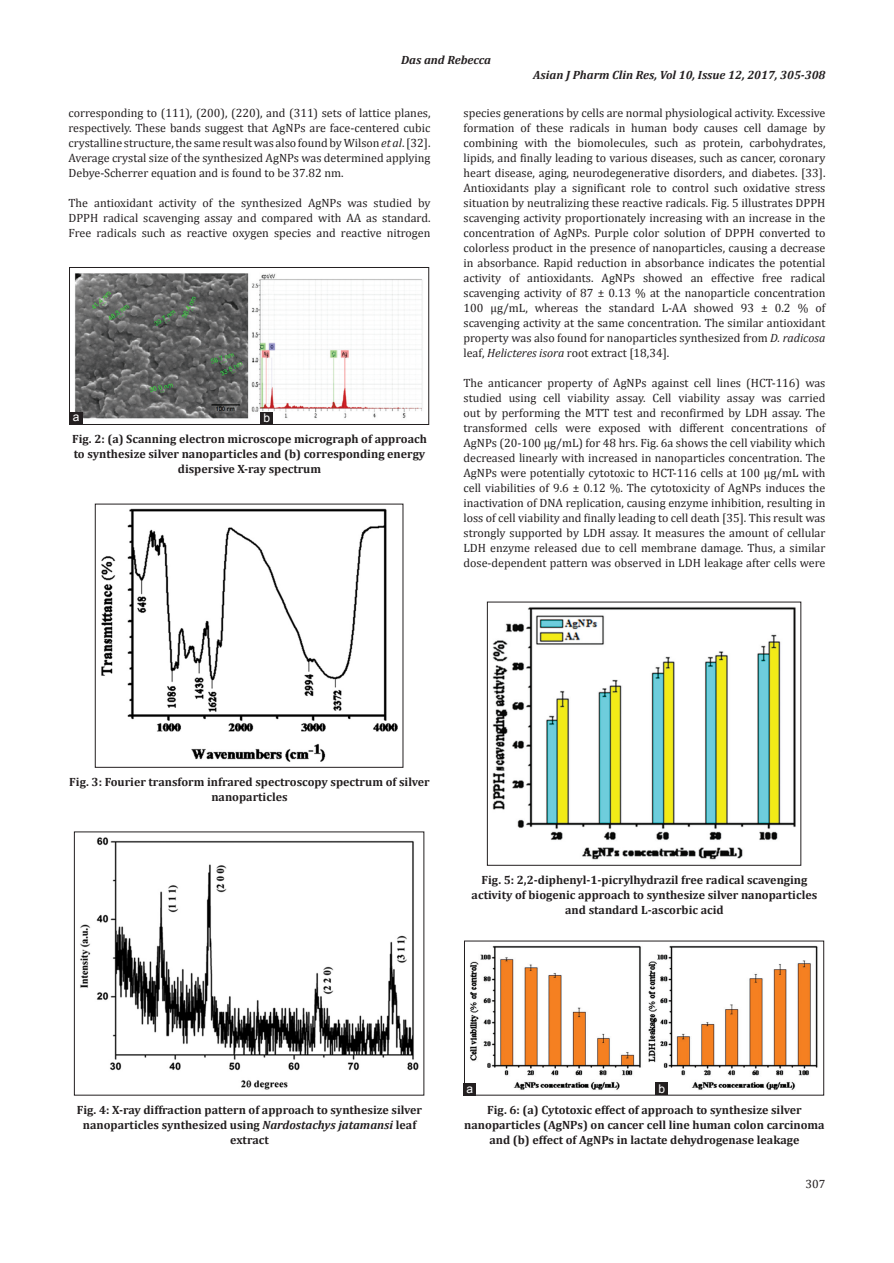
<style>
.page{position:relative;width:894px;height:1263px;background:#fff}
.page>*{position:absolute;margin:0;border:0;box-sizing:border-box;transform-origin:0 0}
.TX{font:12px/15px "Cambria";color:#231f20;text-align:justify}
.FGC{font:700 12px/15px "Cambria";color:#231f20;text-align:center}
.RH{font:italic 700 12px "Cambria";color:#231f20}
.LABEL{font:12px "Arial";color:#fff}
.F_No{font:12px "Cambria";color:#231f20}
.s1{font-style:italic}
</style>
<div class="page">
<img style="left:101px;top:508px;width:297px;height:254px">
<img style="left:80px;top:837px;width:339px;height:253px">
<img style="left:492px;top:607px;width:304px;height:253px">
<img style="left:470px;top:945px;width:348px;height:145px">
<div style="left:655px;top:1082px;width:13px;height:13px;background:#231f20"></div>
<div style="left:463px;top:1083px;width:13px;height:13px;background:#231f20"></div>
<img style="left:74px;top:273px;width:349px;height:150px">
<div style="left:69px;top:267px;width:360px;height:158px;border:1px solid #231f20"></div>
<div style="left:260px;top:412px;width:13px;height:12px;background:#231f20"></div>
<div style="left:70px;top:412px;width:12px;height:12px;background:#231f20"></div>
<p class="RH" style="left:401px;top:51px;width:91px">Das and Rebecca</p>
<p class="RH" style="left:533px;top:66px;width:293px">Asian J Pharm Clin Res, Vol 10, Issue 12, 2017, 305-308</p>
<p class="TX" style="left:68px;top:106px;width:363px">corresponding to (111), (200), (220), and (311) sets of lattice planes, respectively. These bands suggest that AgNPs are face-centered cubic crystalline structure, the same result was also found by Wilson <span class="s1">et al</span>. [32].<br>Average crystal size of the synthesized AgNPs was determined applying Debye-Scherrer equation and is found to be 37.82 nm.</p>
<p class="TX" style="left:68px;top:195px;width:363px">The antioxidant activity of the synthesized AgNPs was studied by DPPH radical scavenging assay and compared with AA as standard.<br>Free radicals such as reactive oxygen species and reactive nitrogen</p>
<p class="LABEL" style="left:73px;top:409px;width:8px">a</p>
<p class="LABEL" style="left:263px;top:410px;width:8px">b</p>
<p class="FGC" style="left:72px;top:431px;width:356px">Fig. 2: (a) Scanning electron microscope micrograph of approach to synthesize silver nanoparticles and (b) corresponding energy dispersive X-ray spectrum</p>
<p class="TX" style="left:463px;top:106px;width:363px">species generations by cells are normal physiological activity. Excessive formation of these radicals in human body causes cell damage by combining with the biomolecules, such as protein, carbohydrates, lipids, and finally leading to various diseases, such as cancer, coronary heart disease, aging, neurodegenerative disorders, and diabetes. [33].<br>Antioxidants play a significant role to control such oxidative stress situation by neutralizing these reactive radicals. Fig. 5 illustrates DPPH scavenging activity proportionately increasing with an increase in the concentration of AgNPs. Purple color solution of DPPH converted to colorless product in the presence of nanoparticles, causing a decrease in absorbance. Rapid reduction in absorbance indicates the potential activity of antioxidants. AgNPs showed an effective free radical scavenging activity of 87 ± 0.13 % at the nanoparticle concentration 100 μg/mL, whereas the standard L-AA showed 93 ± 0.2 % of scavenging activity at the same concentration. The similar antioxidant property was also found for nanoparticles synthesized from <span class="s1">D. radicosa </span>leaf, <span class="s1">Helicteres isora</span> root extract [18,34].</p>
<p class="TX" style="left:463px;top:375px;width:363px">The anticancer property of AgNPs against cell lines (HCT-116) was studied using cell viability assay. Cell viability assay was carried out by performing the MTT test and reconfirmed by LDH assay. The transformed cells were exposed with different concentrations of AgNPs (20-100 μg/mL) for 48 hrs. Fig. 6a shows the cell viability which decreased linearly with increased in nanoparticles concentration. The AgNPs were potentially cytotoxic to HCT-116 cells at 100 μg/mL with cell viabilities of 9.6 ± 0.12 %. The cytotoxicity of AgNPs induces the inactivation of DNA replication, causing enzyme inhibition, resulting in loss of cell viability and finally leading to cell death [35]. This result was strongly supported by LDH assay. It measures the amount of cellular LDH enzyme released due to cell membrane damage. Thus, a similar dose-dependent pattern was observed in LDH leakage after cells were</p>
<p class="FGC" style="left:69px;top:774px;width:362px">Fig. 3: Fourier transform infrared spectroscopy spectrum of silver nanoparticles</p>
<p class="FGC" style="left:471px;top:872px;width:347px">Fig. 5: 2,2-diphenyl-1-picrylhydrazil free radical scavenging activity of biogenic approach to synthesize silver nanoparticles and standard L-ascorbic acid</p>
<p class="FGC" style="left:77px;top:1101px;width:347px">Fig. 4: X-ray diffraction pattern of approach to synthesize silver nanoparticles synthesized using <span class="s1">Nardostachys jatamansi</span> leaf extract</p>
<p class="LABEL" style="left:466px;top:1080px;width:8px">a</p>
<p class="LABEL" style="left:658px;top:1080px;width:8px">b</p>
<p class="FGC" style="left:464px;top:1101px;width:362px">Fig. 6: (a) Cytotoxic effect of approach to synthesize silver nanoparticles (AgNPs) on cancer cell line human colon carcinoma and (b) effect of AgNPs in lactate dehydrogenase leakage</p>
<p class="F_No" style="left:805px;top:1176px;width:21px">307</p>
</div>
